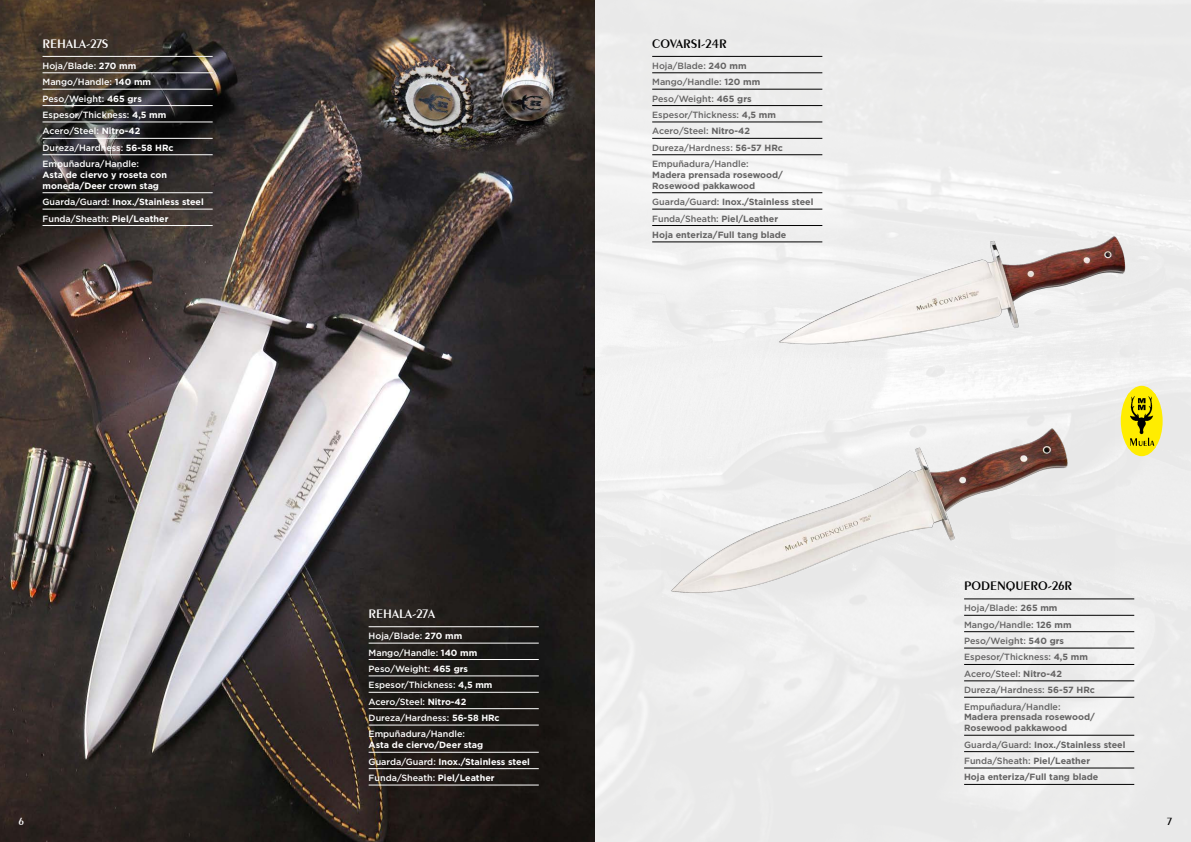
<style>
.page{position:relative;width:1191px;height:842px;background:#fff}
.page>*{position:absolute;margin:0;border:0;box-sizing:border-box;transform-origin:0 0}
.t1{font:600 13px "Exotic 350 BT";color:#000}
.t2{font:600 13px "Exotic 350 BT";color:#fff}
.t3{font:600 11px "Exotic 350 BT";color:#fff}
.t4{font:600 11px "Exotic 350 BT";color:#000}
.t5{font:500 9px/16.4px "Gotham";color:#fff}
.t6{font:500 9px/16.4px "Gotham";color:#646363}
.t7{font:700 9px/16.4px "Gotham";color:#646363}
.t8{font:700 9px/16.4px "Gotham";color:#fff}
.s1{font-weight:700}
.s2{font-weight:500}
</style>
<div class="page">
<img style="left:0;top:0;width:1191px;height:842px">
<img style="left:355px;top:10px;width:223px;height:149px">
<hr style="left:43px;top:56px;width:170px;height:1px;background:#fff">
<hr style="left:43px;top:73px;width:170px;height:1px;background:#fff">
<hr style="left:43px;top:89px;width:170px;height:1px;background:#fff">
<hr style="left:43px;top:105px;width:170px;height:1px;background:#fff">
<hr style="left:43px;top:122px;width:170px;height:1px;background:#fff">
<hr style="left:43px;top:138px;width:170px;height:1px;background:#fff">
<hr style="left:43px;top:154px;width:170px;height:1px;background:#fff">
<hr style="left:43px;top:192px;width:170px;height:1px;background:#fff">
<hr style="left:43px;top:209px;width:170px;height:1px;background:#fff">
<hr style="left:43px;top:225px;width:170px;height:1px;background:#fff">
<hr style="left:369px;top:626px;width:170px;height:1px;background:#fff">
<hr style="left:369px;top:643px;width:170px;height:1px;background:#fff">
<hr style="left:369px;top:659px;width:170px;height:1px;background:#fff">
<hr style="left:369px;top:676px;width:170px;height:1px;background:#fff">
<hr style="left:369px;top:692px;width:170px;height:1px;background:#fff">
<hr style="left:369px;top:708px;width:170px;height:1px;background:#fff">
<hr style="left:369px;top:725px;width:170px;height:1px;background:#fff">
<hr style="left:369px;top:752px;width:170px;height:1px;background:#fff">
<hr style="left:369px;top:768px;width:170px;height:1px;background:#fff">
<hr style="left:369px;top:785px;width:170px;height:1px;background:#fff">
<div style="left:1120px;top:386px;width:42px;height:70px;background:#ffed00;border-radius:50%"></div>
<img style="left:1127px;top:394px;width:29px;height:54px">
<img style="left:757px;top:229px;width:391px;height:128px">
<img style="left:661px;top:410px;width:453px;height:196px">
<hr style="left:652px;top:56px;width:170px;height:1px;background:#000">
<hr style="left:652px;top:73px;width:170px;height:1px;background:#000">
<hr style="left:652px;top:89px;width:170px;height:1px;background:#000">
<hr style="left:652px;top:105px;width:170px;height:1px;background:#000">
<hr style="left:652px;top:122px;width:170px;height:1px;background:#000">
<hr style="left:652px;top:138px;width:170px;height:1px;background:#000">
<hr style="left:652px;top:155px;width:170px;height:1px;background:#000">
<hr style="left:652px;top:193px;width:170px;height:1px;background:#000">
<hr style="left:652px;top:209px;width:170px;height:1px;background:#000">
<hr style="left:652px;top:225px;width:170px;height:1px;background:#000">
<hr style="left:652px;top:242px;width:170px;height:1px;background:#000">
<hr style="left:964px;top:599px;width:170px;height:1px;background:#000">
<hr style="left:964px;top:615px;width:170px;height:1px;background:#000">
<hr style="left:964px;top:631px;width:170px;height:1px;background:#000">
<hr style="left:964px;top:648px;width:170px;height:1px;background:#000">
<hr style="left:964px;top:664px;width:170px;height:1px;background:#000">
<hr style="left:964px;top:681px;width:170px;height:1px;background:#000">
<hr style="left:964px;top:697px;width:170px;height:1px;background:#000">
<hr style="left:964px;top:735px;width:170px;height:1px;background:#000">
<hr style="left:964px;top:751px;width:170px;height:1px;background:#000">
<hr style="left:964px;top:768px;width:170px;height:1px;background:#000">
<hr style="left:964px;top:784px;width:170px;height:1px;background:#000">
<h1 class="t2" style="left:43px;top:36px;width:67px">REHALA-27S</h1>
<p class="t5" style="left:43px;top:57px;width:133px">Hoja/Blade: <span class="s1">270 mm<br></span>Mango/Handle: <span class="s1">140 mm<br></span>Peso/Weight: <span class="s1">465 grs<br></span>Espesor/Thickness: <span class="s1">4,5 mm<br></span>Acero/Steel: <span class="s1">Nitro-42<br></span>Dureza/Hardness: <span class="s1">56-58 HRc<br></span>Empuñadura/Handle:</p>
<p class="t8" style="left:43px;top:169px;width:126px;line-height:10.8px">Asta de ciervo y roseta con moneda/Deer crown stag</p>
<p class="t8" style="left:43px;top:193px;width:163px"><span class="s2">Guarda/Guard:</span> Inox./Stainless steel<br><span class="s2">Funda/Sheath:</span> Piel/Leather</p>
<h1 class="t1" style="left:652px;top:36px;width:76px">COVARSI-24R</h1>
<p class="t6" style="left:652px;top:57px;width:132px">Hoja/Blade: <span class="s1">240 mm<br></span>Mango/Handle: <span class="s1">120 mm<br></span>Peso/Weight: <span class="s1">465 grs<br></span>Espesor/Thickness: <span class="s1">4,5 mm<br></span>Acero/Steel: <span class="s1">Nitro-42<br></span>Dureza/Hardness: <span class="s1">56-57 HRc<br></span>Empuñadura/Handle:</p>
<p class="t7" style="left:652px;top:169px;width:132px;line-height:10.8px">Madera prensada rosewood/<br>Rosewood pakkawood</p>
<p class="t7" style="left:652px;top:193px;width:163px"><span class="s2">Guarda/Guard:</span> Inox./Stainless steel<br><span class="s2">Funda/Sheath:</span> Piel/Leather<br>Hoja enteriza/Full tang blade</p>
<h1 class="t2" style="left:369px;top:606px;width:68px">REHALA-27A</h1>
<p class="t5" style="left:369px;top:627px;width:133px">Hoja/Blade: <span class="s1">270 mm<br></span>Mango/Handle: <span class="s1">140 mm<br></span>Peso/Weight: <span class="s1">465 grs<br></span>Espesor/Thickness: <span class="s1">4,5 mm<br></span>Acero/Steel: <span class="s1">Nitro-42<br></span>Dureza/Hardness: <span class="s1">56-58 HRc<br></span>Empuñadura/Handle:</p>
<p class="t8" style="left:369px;top:737px;width:163px">Asta de ciervo/Deer stag<br><span class="s2">Guarda/Guard:</span> Inox./Stainless steel<br><span class="s2">Funda/Sheath:</span> Piel/Leather</p>
<h1 class="t1" style="left:964px;top:578px;width:109px">PODENQUERO-26R</h1>
<p class="t6" style="left:964px;top:600px;width:132px">Hoja/Blade: <span class="s1">265 mm<br></span>Mango/Handle: <span class="s1">126 mm<br></span>Peso/Weight: <span class="s1">540 grs<br></span>Espesor/Thickness: <span class="s1">4,5 mm<br></span>Acero/Steel: <span class="s1">Nitro-42<br></span>Dureza/Hardness: <span class="s1">56-57 HRc<br></span>Empuñadura/Handle:</p>
<p class="t7" style="left:964px;top:712px;width:132px;line-height:10.8px">Madera prensada rosewood/<br>Rosewood pakkawood</p>
<p class="t7" style="left:964px;top:736px;width:163px"><span class="s2">Guarda/Guard:</span> Inox./Stainless steel<br><span class="s2">Funda/Sheath:</span> Piel/Leather<br>Hoja enteriza/Full tang blade</p>
<p class="t3" style="left:19px;top:815px;width:7px">6</p>
<p class="t4" style="left:1167px;top:815px;width:6px">7</p>
</div>
